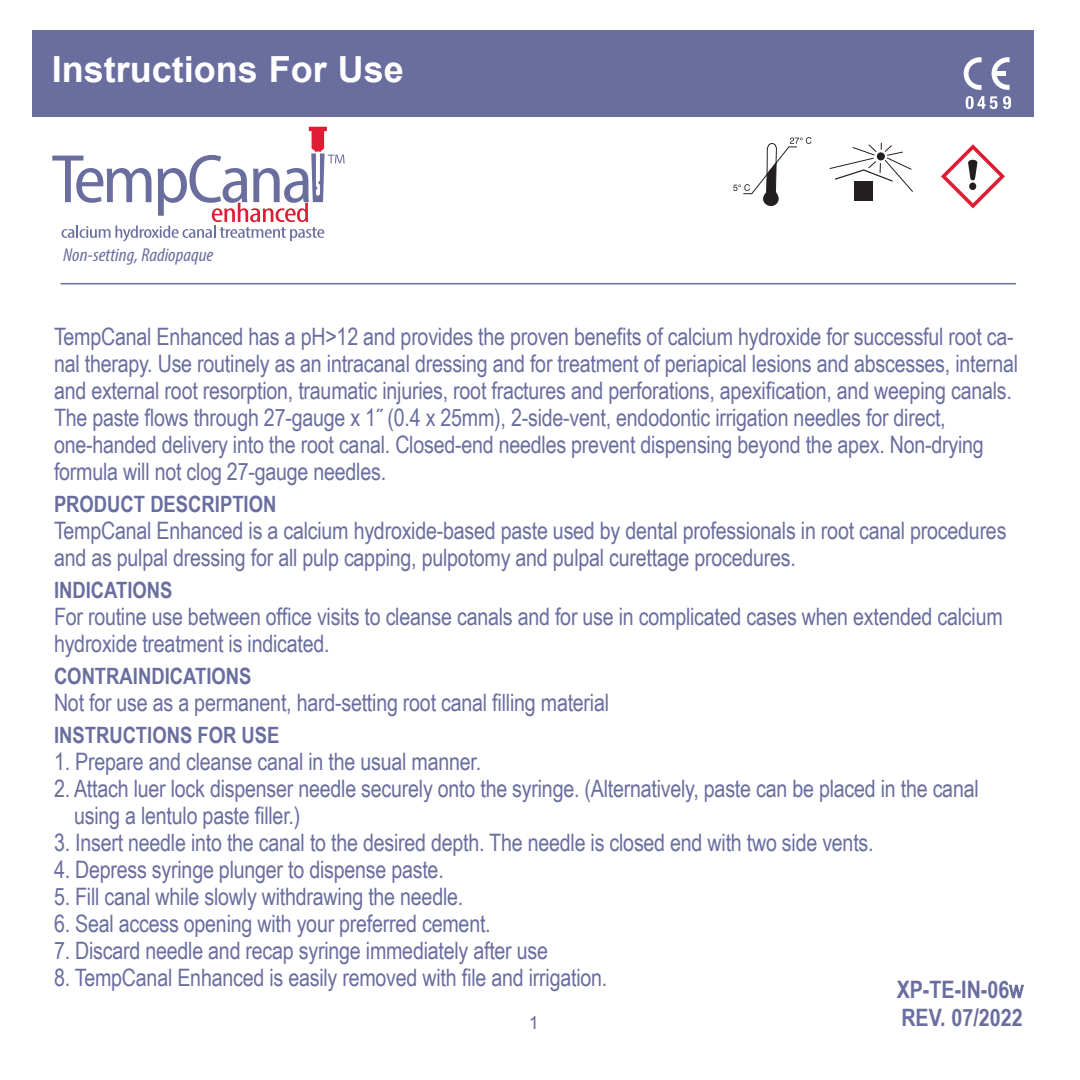
<style>
.page{position:relative;width:1080px;height:1080px;background:#fff}
.page>*{position:absolute;margin:0;border:0;box-sizing:border-box;transform-origin:0 0}
.t1{font:700 36px "Arial";color:#fff}
.t2{font:24px/27px "Arial Narrow";letter-spacing:-.01em;color:#6a6e9f}
.t3{font:700 24px/28.2px "Arial Narrow";color:#6a6e9f}
.t4{font:700 22.5px "Arial Narrow";color:#6a6e9f}
.t5{font:italic condensed 18.6px "Myriad Pro";color:#6a6e9f;scale:1.07 1}
.t6{font:18px "Arial";color:#6a6e9f}
.s1{font-weight:400}
</style>
<div class="page">
<div style="left:32px;top:30px;width:1002px;height:87px;background:#6a6e9f"></div>
<svg style="left:964px;top:57px;width:18px;height:33px"></svg>
<svg style="left:992px;top:57px;width:18px;height:33px"></svg>
<svg style="left:966px;top:96px;width:45px;height:13px"></svg>
<svg style="left:52px;top:127px;width:293px;height:115px"></svg>
<svg style="left:941px;top:144px;width:64px;height:64px"></svg>
<svg style="left:733px;top:137px;width:79px;height:69px"></svg>
<div style="left:854px;top:181px;width:19px;height:20px;background:#231f20"></div>
<svg style="left:829px;top:142px;width:84px;height:50px"></svg>
<div style="left:877px;top:152px;width:8px;height:8px;background:#231f20;border-radius:50%"></div>
<hr style="left:60px;top:283px;width:956px;height:1px;background:#6a6e9f">
<h1 class="t1" style="left:52px;top:46px;width:354px">Instructions For Use</h1>
<p class="t5" style="left:63px;top:243px;width:142px">Non-setting, Radiopaque</p>
<p class="t2" style="left:54px;top:323px;width:966px">TempCanal Enhanced has a pH&gt;12 and provides the proven benefits of calcium hydroxide for successful root ca&shy;nal therapy. Use routinely as an intracanal dressing and for treatment of periapical lesions and abscesses, internal and external root resorption, traumatic injuries, root fractures and perforations, apexification, and weeping canals.<br>The paste flows through 27-gauge x 1˝ (0.4 x 25mm), 2-side-vent, endodontic irrigation needles for direct, one-handed delivery into the root canal. Closed-end needles prevent dispensing beyond the apex. Non-drying formula will not clog 27-gauge needles.</p>
<p class="t4" style="left:54px;top:491px;width:224px">PRODUCT DESCRIPTION</p>
<p class="t2" style="left:54px;top:517px;width:954px">TempCanal Enhanced is a calcium hydroxide-based paste used by dental professionals in root canal procedures and as pulpal dressing for all pulp capping, pulpotomy and pulpal curettage procedures.</p>
<p class="t4" style="left:54px;top:577px;width:120px">INDICATIONS</p>
<p class="t2" style="left:54px;top:603px;width:950px">For routine use between office visits to cleanse canals and for use in complicated cases when extended calcium hydroxide treatment is indicated.</p>
<p class="t4" style="left:54px;top:663px;width:199px">CONTRAINDICATIONS</p>
<p class="t2" style="left:54px;top:689px;width:557px">Not for use as a permanent, hard-setting root canal filling material</p>
<p class="t4" style="left:54px;top:722px;width:227px">INSTRUCTIONS FOR USE</p>
<p class="t2" style="left:54px;top:748px;width:429px">1. Prepare and cleanse canal in the usual manner.</p>
<p class="t2" style="left:74px;top:775px;width:906px;text-indent:-20px">2. Attach luer lock dispenser needle securely onto the syringe. (Alternatively, paste can be placed in the canal using a lentulo paste filler.)</p>
<p class="t2" style="left:54px;top:829px;width:821px">3. Insert needle into the canal to the desired depth. The needle is closed end with two side vents.</p>
<p class="t2" style="left:54px;top:856px;width:391px">4. Depress syringe plunger to dispense paste.</p>
<p class="t2" style="left:54px;top:883px;width:411px">5. Fill canal while slowly withdrawing the needle.</p>
<p class="t2" style="left:54px;top:910px;width:438px">6. Seal access opening with your preferred cement.</p>
<p class="t2" style="left:54px;top:937px;width:496px">7. Discard needle and recap syringe immediately after use</p>
<p class="t2" style="left:54px;top:964px;width:555px">8. TempCanal Enhanced is easily removed with file and irrigation.</p>
<p class="t3" style="left:897px;top:975px;width:128px">XP-TE-IN-06<span class="s1">w<br></span>REV. 07/2022</p>
<p class="t6" style="left:529px;top:1011px;width:12px">1</p>
</div>
